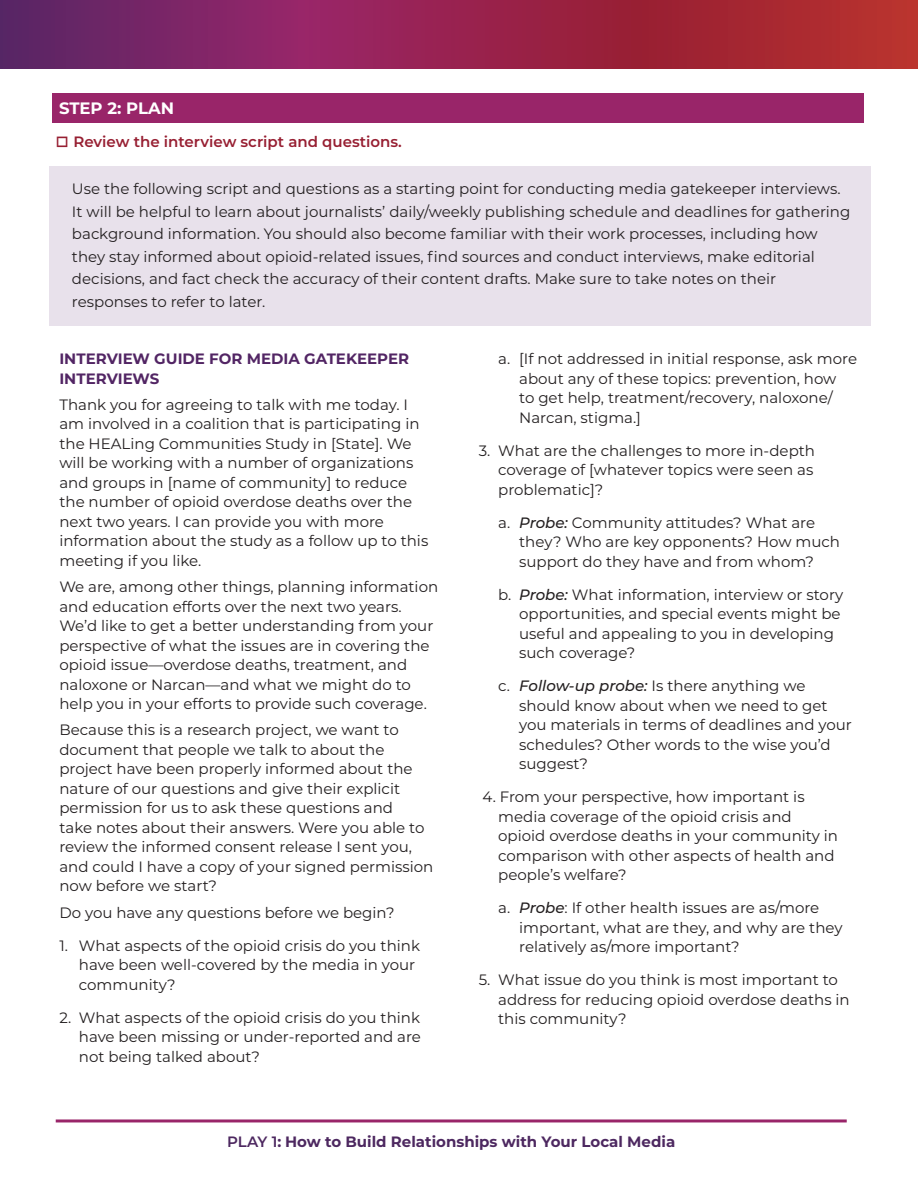
<style>
.page{position:relative;width:918px;height:1188px;background:#fff}
.page>*{position:absolute;margin:0;border:0;box-sizing:border-box;transform-origin:0 0}
.t1{font:700 16.5px "Montserrat";color:#fff}
.t2{font:15px/19.5px "Montserrat";color:#231f20}
.t3{font:700 15px "Montserrat";color:#4d2860}
.t4{font:700 15px/19.5px "Montserrat";color:#522564}
.t5{font:600 15px "Montserrat";color:#971f32}
.s1{font-weight:500;font-size:27px}
.s2{font-weight:500;font-style:italic}
.s3{font-weight:600}
</style>
<div class="page">
<svg style="left:0;top:0;width:918px;height:69px;background:#92254d"></svg>
<hr style="left:56px;top:1119px;width:791px;height:3px;background:#992569">
<div style="left:49px;top:166px;width:822px;height:160px;background:#e8e1eb"></div>
<div style="left:52px;top:93px;width:812px;height:29px;background:#992569"></div>
<p class="t1" style="left:59px;top:96px;width:117px">STEP 2: PLAN</p>
<p class="t5" style="left:54px;top:131px;width:349px"><span class="s1">□</span> Review the interview script and questions.</p>
<p class="t2" style="left:72px;top:177px;width:780px;line-height:22.5px">Use the following script and questions as a starting point for conducting media gatekeeper interviews.<br>It will be helpful to learn about journalists’ daily/weekly publishing schedule and deadlines for gathering background information. You should also become familiar with their work processes, including how they stay informed about opioid-related issues, find sources and conduct interviews, make editorial decisions, and fact check the accuracy of their content drafts. Make sure to take notes on their responses to refer to later.</p>
<p class="t4" style="left:59px;top:348px;width:351px">INTERVIEW GUIDE FOR MEDIA GATEKEEPER<br>INTERVIEWS</p>
<p class="t2" style="left:59px;top:394px;width:370px">Thank you for agreeing to talk with me today. I am involved in a coalition that is participating in the HEALing Communities Study in [State]. We will be working with a number of organizations and groups in [name of community] to reduce the number of opioid overdose deaths over the next two years. I can provide you with more information about the study as a follow up to this meeting if you like.</p>
<p class="t2" style="left:59px;top:577px;width:380px">We are, among other things, planning information and education efforts over the next two years.<br>We’d like to get a better understanding from your perspective of what the issues are in covering the opioid issue—overdose deaths, treatment, and naloxone or Narcan—and what we might do to help you in your efforts to provide such coverage.</p>
<p class="t2" style="left:59px;top:720px;width:375px">Because this is a research project, we want to document that people we talk to about the project have been properly informed about the nature of our questions and give their explicit permission for us to ask these questions and<br>take notes about their answers. Were you able to review the informed consent release I sent you, and could I have a copy of your signed permission now before we start?</p>
<p class="t2" style="left:59px;top:902px;width:337px">Do you have any questions before we begin?</p>
<p class="t2" style="left:79px;top:935px;width:343px;text-indent:-20px">1. What aspects of the opioid crisis do you think have been well-covered by the media in your community?</p>
<p class="t2" style="left:79px;top:1007px;width:344px;text-align:justify;text-indent:-20px">2. What aspects of the opioid crisis do you think have been missing or under-reported and are not being talked about?</p>
<p class="t2" style="left:519px;top:349px;width:339px;text-indent:-21px">a. [If not addressed in initial response, ask more about any of these topics: prevention, how<br>to get help, treatment/recovery, naloxone/ Narcan, stigma.]</p>
<p class="t2" style="left:498px;top:440px;width:318px;text-align:justify;text-indent:-20px">3. What are the challenges to more in-depth coverage of [whatever topics were seen as problematic]?</p>
<p class="t2" style="left:519px;top:512px;width:322px;text-indent:-21px">a. <span class="s2">Probe:</span> Community attitudes? What are they? Who are key opponents? How much support do they have and from whom?</p>
<p class="t2" style="left:519px;top:584px;width:326px;text-indent:-21px">b. <span class="s2">Probe:</span> What information, interview or story opportunities, and special events might be useful and appealing to you in developing such coverage?</p>
<p class="t2" style="left:519px;top:676px;width:334px;text-indent:-21px">c. <span class="s2">Follow-up probe:</span> Is there anything we should know about when we need to get you materials in terms of deadlines and your schedules? Other words to the wise you’d suggest?</p>
<p class="t2" style="left:498px;top:787px;width:341px;text-indent:-16px">4. From your perspective, how important is media coverage of the opioid crisis and opioid overdose deaths in your community in comparison with other aspects of health and people’s welfare?</p>
<p class="t2" style="left:519px;top:898px;width:325px;text-indent:-21px">a. <span class="s2">Probe</span>: If other health issues are as/more important, what are they, and why are they relatively as/more important?</p>
<p class="t2" style="left:498px;top:970px;width:353px;text-indent:-20px">5. What issue do you think is most important to address for reducing opioid overdose deaths in this community?</p>
<p class="t3" style="left:227px;top:1131px;width:450px"><span class="s3">PLAY 1</span>: How to Build Relationships with Your Local Media</p>
</div>
